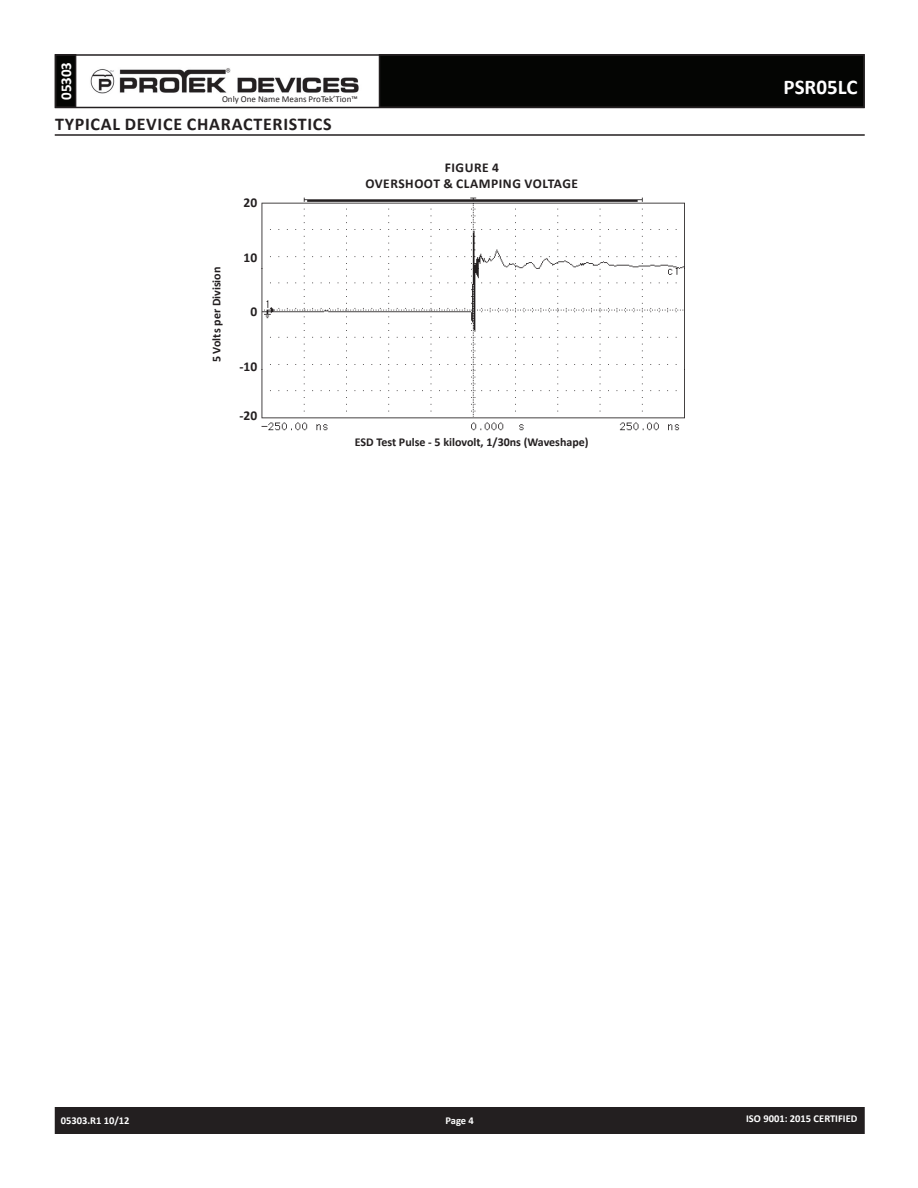
<style>
.page{position:relative;width:918px;height:1188px;background:#fff}
.page>*{position:absolute;margin:0;border:0;box-sizing:border-box;transform-origin:0 0}
.t1{font:700 21px "Calibri";color:#fff}
.t2{font:700 18px "Calibri";letter-spacing:.04em;color:#231f20}
.t3{font:700 15px "Calibri";color:#fff}
.t4{font:700 13.5px/16.2px "Calibri";letter-spacing:.04em;color:#231f20;text-align:center}
.t5{font:700 12px "Calibri";color:#231f20}
.t6{font:700 10.5px "Calibri";color:#fff}
.t7{font:9px "Calibri";color:#231f20}
</style>
<div class="page">
<div style="left:56px;top:1108px;width:808px;height:25px;background:#231f20"></div>
<div style="left:55px;top:1107px;width:810px;height:27px;border:2px solid #231f20"></div>
<div style="left:56px;top:55px;width:20px;height:52px;background:#040503"></div>
<div style="left:55px;top:54px;width:21px;height:54px;border:2px solid #231f20"></div>
<div style="left:380px;top:55px;width:484px;height:52px;background:#040503"></div>
<div style="left:55px;top:54px;width:810px;height:54px;border:2px solid #231f20"></div>
<img style="left:90px;top:68px;width:269px;height:26px">
<hr style="left:55px;top:134px;width:810px;height:2px;background:#231f20">
<img style="left:261px;top:197px;width:424px;height:234px">
<p class="t3" style="left:56px;top:100px;width:40px;rotate:-90deg">05303</p>
<p class="t7" style="left:222px;top:93px;width:137px">Only One Name Means ProTek’Tion™</p>
<h2 class="t2" style="left:55px;top:112px;width:278px">TYPICAL DEVICE CHARACTERISTICS</h2>
<p class="t4" style="left:244px;top:195px;width:15px">20</p>
<p class="t5" style="left:209px;top:362px;width:97px;rotate:-90deg">5 Volts per Division</p>
<p class="t4" style="left:244px;top:249px;width:15px">10</p>
<p class="t4" style="left:250px;top:304px;width:8px">0</p>
<p class="t4" style="left:239px;top:358px;width:19px">-10</p>
<p class="t4" style="left:239px;top:407px;width:19px">-20</p>
<p class="t4" style="left:365px;top:160px;width:214px">FIGURE 4<br>OVERSHOOT &amp; CLAMPING VOLTAGE</p>
<p class="t5" style="left:355px;top:434px;width:235px">ESD Test Pulse - 5 kilovolt, 1/30ns (Waveshape)</p>
<h1 class="t1" style="left:784px;top:74px;width:75px">PSR05LC</h1>
<p class="t6" style="left:61px;top:1114px;width:70px">05303.R1 10/12</p>
<p class="t6" style="left:446px;top:1114px;width:30px">Page 4</p>
<p class="t6" style="left:746px;top:1112px;width:113px">ISO 9001: 2015 CERTIFIED</p>
</div>
